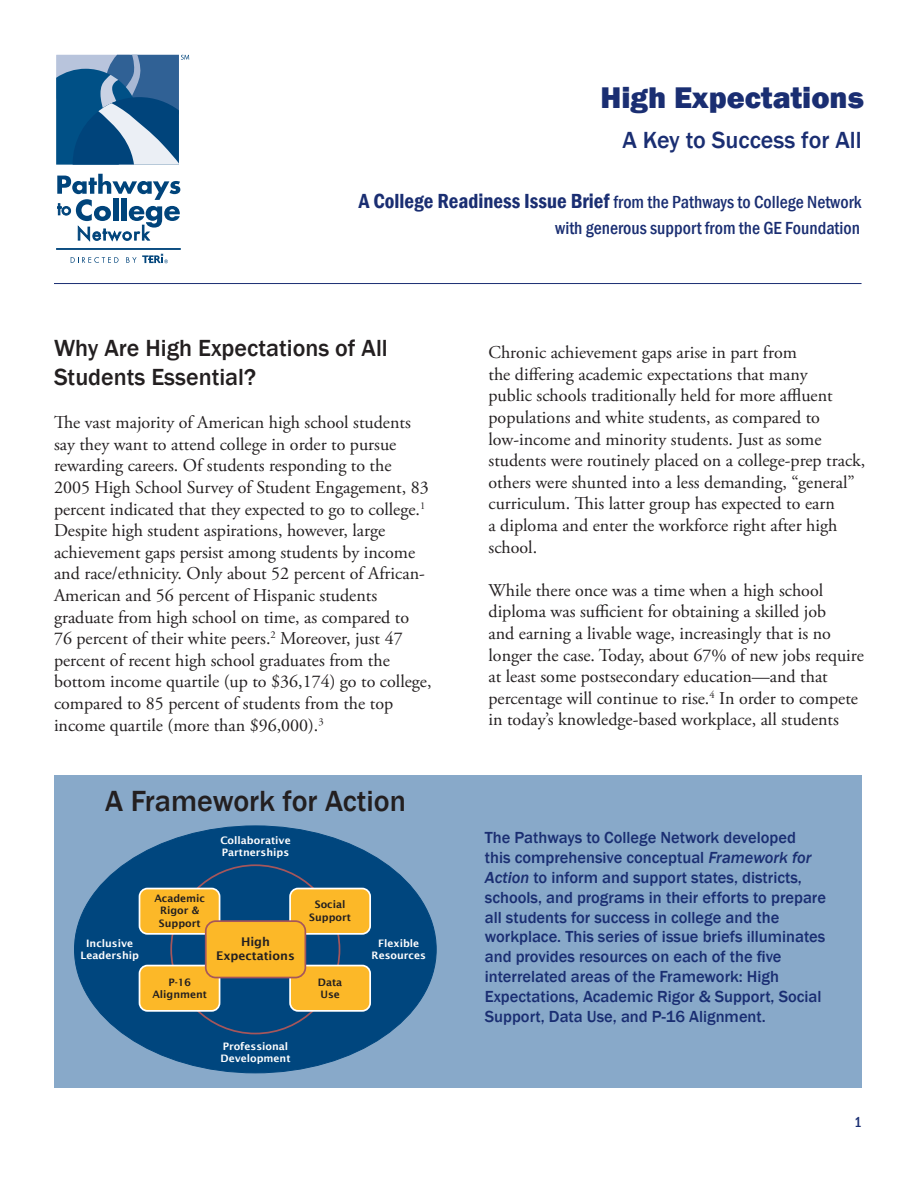
<style>
.page{position:relative;width:918px;height:1188px;background:#fff}
.page>*{position:absolute;margin:0;border:0;box-sizing:border-box;transform-origin:0 0}
.t1{font:800 30.75px "Franklin Gothic";color:#1a2e72}
.t2{font:500 30px "Franklin Gothic";color:#231f20}
.t3{font:500 24px/28.8px "Franklin Gothic";color:#231f20}
.t4{font:500 24px "Franklin Gothic";color:#1a2e72}
.t5{font:18px/21.6px "Adobe Garamond Pro";color:#231f20}
.t6{font:500 condensed 18px "Franklin Gothic";color:#1a2e72}
.t7{font:500 16.5px/19.8px "Franklin Gothic";color:#1a2e72}
.t8{font:500 condensed 15px "Franklin Gothic";color:#1a2e72}
.t9{font:600 12px/14.4px "Lucida Sans";color:#231f20;text-align:center}
.t10{font:600 10.35px/12.3px "Lucida Sans";color:#fff;text-align:center}
.t11{font:600 10.35px/12.3px "Lucida Sans";color:#231f20;text-align:center}
.s1{font-weight:600;font-size:21px}
.s2{font-style:italic}
</style>
<div class="page">
<svg style="left:57px;top:174px;width:123px;height:68px"></svg>
<hr style="left:56px;top:248px;width:125px;height:2px;background:#00447b">
<svg style="left:71px;top:257px;width:48px;height:6px"></svg>
<svg style="left:56px;top:55px;width:133px;height:110px"></svg>
<svg style="left:126px;top:253px;width:42px;height:10px"></svg>
<div style="left:54px;top:775px;width:808px;height:313px;background:#88a9c9"></div>
<div style="left:75px;top:826px;width:361px;height:247px;background:#00467e;border-radius:50%"></div>
<div style="left:140px;top:889px;width:80px;height:45px;background:#fcb828;border-radius:8px"></div>
<div style="left:139px;top:888px;width:81px;height:47px;border:2px solid #fff;border-radius:8px"></div>
<div style="left:140px;top:966px;width:80px;height:45px;background:#fcb828;border-radius:8px"></div>
<div style="left:139px;top:965px;width:81px;height:47px;border:2px solid #fff;border-radius:8px"></div>
<div style="left:290px;top:966px;width:80px;height:45px;background:#fcb828;border-radius:8px"></div>
<div style="left:289px;top:965px;width:82px;height:47px;border:2px solid #fff;border-radius:8px"></div>
<div style="left:290px;top:889px;width:80px;height:45px;background:#fcb828;border-radius:8px"></div>
<div style="left:289px;top:888px;width:82px;height:47px;border:2px solid #fff;border-radius:8px"></div>
<div style="left:206px;top:921px;width:99px;height:57px;background:#fcb828;border-radius:10px"></div>
<div style="left:205px;top:920px;width:101px;height:58px;border:2px solid #a6565b;border-radius:10px"></div>
<hr style="left:54px;top:283px;width:808px;height:1px;background:#1a2e72">
<p class="t1" style="left:601px;top:78px;width:265px">High Expectations</p>
<p class="t4" style="left:622px;top:125px;width:241px">A Key to Success for All</p>
<p class="t6" style="left:359px;top:190px;width:504px"><span class="s1">A College Readiness Issue Brief</span> from the Pathways to College Network</p>
<p class="t3" style="left:54px;top:334px;width:335px">Why Are High Expectations of All<br>Students Essential?</p>
<p class="t5" style="left:54px;top:412px;width:379px">The vast majority of American high school students say they want to attend college in order to pursue rewarding careers. Of students responding to the 2005 High School Survey of Student Engagement, 83 percent indicated that they expected to go to college.<sup>1<br></sup>Despite high student aspirations, however, large achievement gaps persist among students by income and race/ethnicity. Only about 52 percent of African-American and 56 percent of Hispanic students graduate from high school on time, as compared to<br>76 percent of their white peers.<sup>2</sup> Moreover, just 47 percent of recent high school graduates from the bottom income quartile (up to $36,174) go to college, compared to 85 percent of students from the top income quartile (more than $96,000).<sup>3</sup></p>
<p class="t2" style="left:105px;top:783px;width:302px">A Framework for Action</p>
<p class="t10" style="left:220px;top:834px;width:72px;text-align:left">Collaborative<br>Partnerships</p>
<p class="t11" style="left:154px;top:892px;width:52px">Academic<br>Rigor &amp;<br>Support</p>
<p class="t11" style="left:309px;top:898px;width:43px">Social<br>Support</p>
<p class="t9" style="left:216px;top:934px;width:80px">High<br>Expectations</p>
<p class="t10" style="left:81px;top:937px;width:60px">Inclusive<br>Leadership</p>
<p class="t10" style="left:372px;top:937px;width:56px">Flexible<br>Resources</p>
<p class="t11" style="left:152px;top:976px;width:56px">P-16<br>Alignment</p>
<p class="t10" style="left:221px;top:1040px;width:72px;text-align:left">Professional<br>Development</p>
<p class="t11" style="left:318px;top:976px;width:26px;text-align:left">Data<br>Use</p>
<p class="t6" style="left:555px;top:217px;width:306px">with generous support from the GE Foundation</p>
<p class="t5" style="left:489px;top:342px;width:378px">Chronic achievement gaps arise in part from<br>the differing academic expectations that many<br>public schools traditionally held for more affluent populations and white students, as compared to low-income and minority students. Just as some students were routinely placed on a college-prep track, others were shunted into a less demanding, “general” curriculum. This latter group has expected to earn<br>a diploma and enter the workforce right after high school.</p>
<p class="t5" style="left:489px;top:580px;width:377px">While there once was a time when a high school diploma was sufficient for obtaining a skilled job<br>and earning a livable wage, increasingly that is no longer the case. Today, about 67% of new jobs require at least some postsecondary education—and that percentage will continue to rise.<sup>4</sup> In order to compete in today’s knowledge-based workplace, all students</p>
<p class="t7" style="left:485px;top:828px;width:343px">The Pathways to College Network developed<br>this comprehensive conceptual <span class="s2">Framework for Action</span> to inform and support states, districts, schools, and programs in their efforts to prepare all students for success in college and the workplace. This series of issue briefs illuminates and provides resources on each of the five interrelated areas of the Framework: High Expectations, Academic Rigor &amp; Support, Social Support, Data Use, and P-16 Alignment.</p>
<p class="t8" style="left:854px;top:1112px;width:9px">1</p>
</div>
